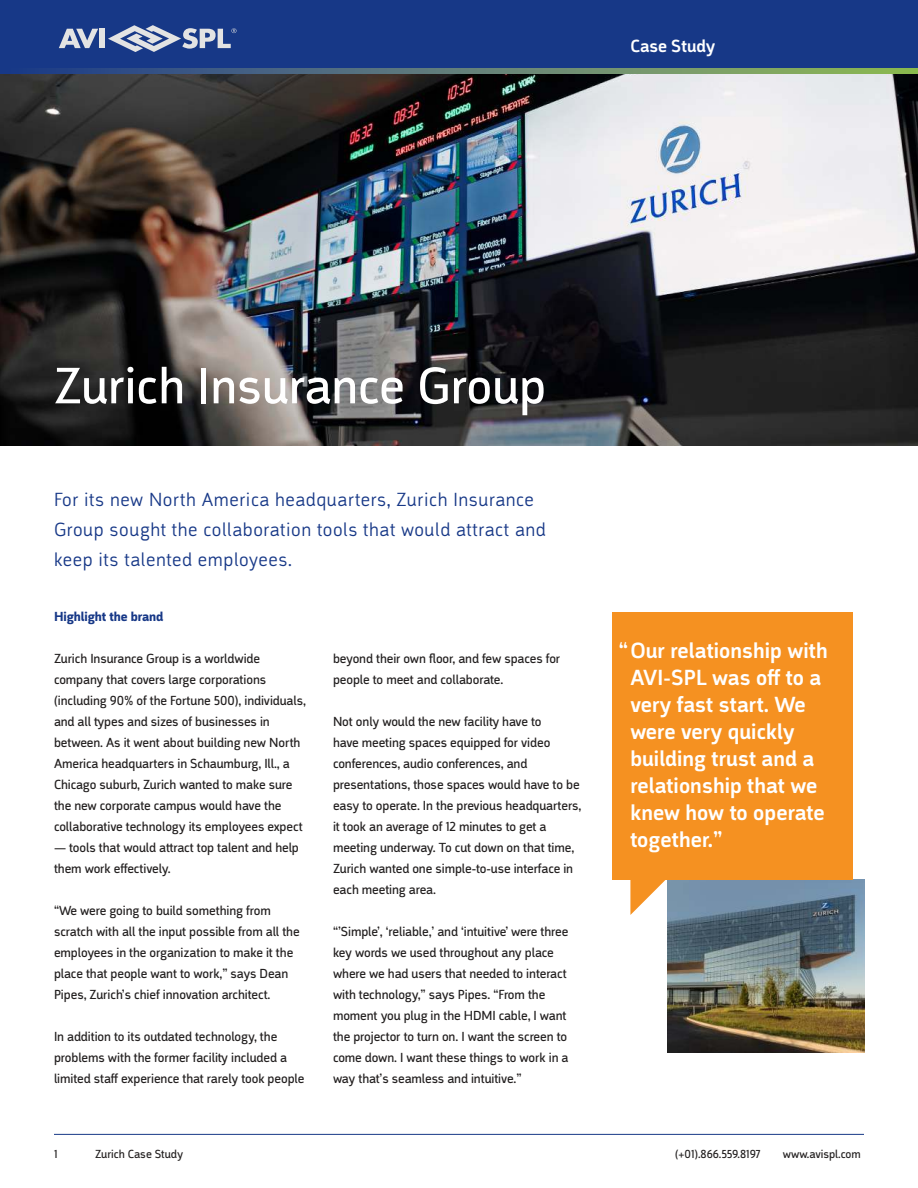
<style>
.page{position:relative;width:918px;height:1188px;background:#fff}
.page>*{position:absolute;margin:0;border:0;box-sizing:border-box;transform-origin:0 0}
.t1{font:52.5px "Argumentum";color:#fff}
.t2{font:500 22.5px/27px "Argumentum";letter-spacing:.005em;color:#fff}
.t3{font:300 19.5px/30px "Argumentum";letter-spacing:.03em;color:#173887}
.t4{font:500 18px "Argumentum";color:#fff}
.t5{font:13.5px/21px "Argumentum";letter-spacing:-.005em;color:#221f1f}
.t6{font:700 13.5px "Argumentum";letter-spacing:-.005em;color:#173887}
.t7{font:12px "Argumentum";color:#221f1f}
</style>
<div class="page">
<img style="left:0;top:73px;width:918px;height:373px">
<div style="left:0;top:0;width:918px;height:69px;background:#173887"></div>
<svg style="left:0;top:68px;width:918px;height:5px;background:#5c7c75"></svg>
<hr style="left:54px;top:1134px;width:810px;height:1px;background:#173887">
<img style="left:668px;top:879px;width:197px;height:174px">
<div style="left:612px;top:612px;width:241px;height:267px;background:#f59121"></div>
<svg style="left:630px;top:879px;width:36px;height:36px"></svg>
<svg style="left:59px;top:29px;width:39px;height:19px"></svg>
<div style="left:100px;top:29px;width:5px;height:19px;background:#e3e3e3"></div>
<svg style="left:108px;top:25px;width:129px;height:27px"></svg>
<h3 class="t4" style="left:630px;top:39px;width:86px">Case Study</h3>
<h1 class="t1" style="left:54px;top:365px;width:494px">Zurich Insurance Group</h1>
<h3 class="t3" style="left:54px;top:486px;width:493px">For its new North America headquarters, Zurich Insurance<br>Group sought the collaboration tools that would attract and keep its talented employees.</h3>
<p class="t6" style="left:54px;top:611px;width:111px">Highlight the brand</p>
<p class="t5" style="left:54px;top:649px;width:253px">Zurich Insurance Group is a worldwide company that covers large corporations (including 90% of the Fortune 500), individuals, and all types and sizes of businesses in between. As it went about building new North America headquarters in Schaumburg, Ill., a Chicago suburb, Zurich wanted to make sure the new corporate campus would have the collaborative technology its employees expect</p>
<p class="t5" style="left:54px;top:838px;width:246px">— tools that would attract top talent and help them work effectively.</p>
<p class="t5" style="left:54px;top:901px;width:247px">“We were going to build something from scratch with all the input possible from all the employees in the organization to make it the place that people want to work,” says Dean Pipes, Zurich’s chief innovation architect.</p>
<p class="t5" style="left:54px;top:1027px;width:252px">In addition to its outdated technology, the problems with the former facility included a limited staff experience that rarely took people</p>
<p class="t5" style="left:333px;top:649px;width:229px">beyond their own floor, and few spaces for people to meet and collaborate.</p>
<p class="t5" style="left:333px;top:712px;width:250px">Not only would the new facility have to<br>have meeting spaces equipped for video conferences, audio conferences, and presentations, those spaces would have to be easy to operate. In the previous headquarters, it took an average of 12 minutes to get a meeting underway. To cut down on that time, Zurich wanted one simple-to-use interface in each meeting area.</p>
<p class="t5" style="left:333px;top:922px;width:237px">“’Simple’, ‘reliable,’ and ‘intuitive’ were three key words we used throughout any place where we had users that needed to interact with technology,” says Pipes. “From the moment you plug in the HDMI cable, I want the projector to turn on. I want the screen to come down. I want these things to work in a way that’s seamless and intuitive.”</p>
<h2 class="t2" style="left:630px;top:638px;width:199px;text-indent:-12px">“Our relationship with<br>AVI-SPL was off to a very fast start. We were very quickly building trust and a relationship that we knew how to operate together.”</h2>
<p class="t7" style="left:54px;top:1149px;width:5px">1</p>
<p class="t7" style="left:95px;top:1149px;width:90px">Zurich Case Study</p>
<p class="t7" style="left:675px;top:1149px;width:87px">(+01).866.559.8197</p>
<p class="t7" style="left:783px;top:1149px;width:80px">www.avispl.com</p>
</div>
